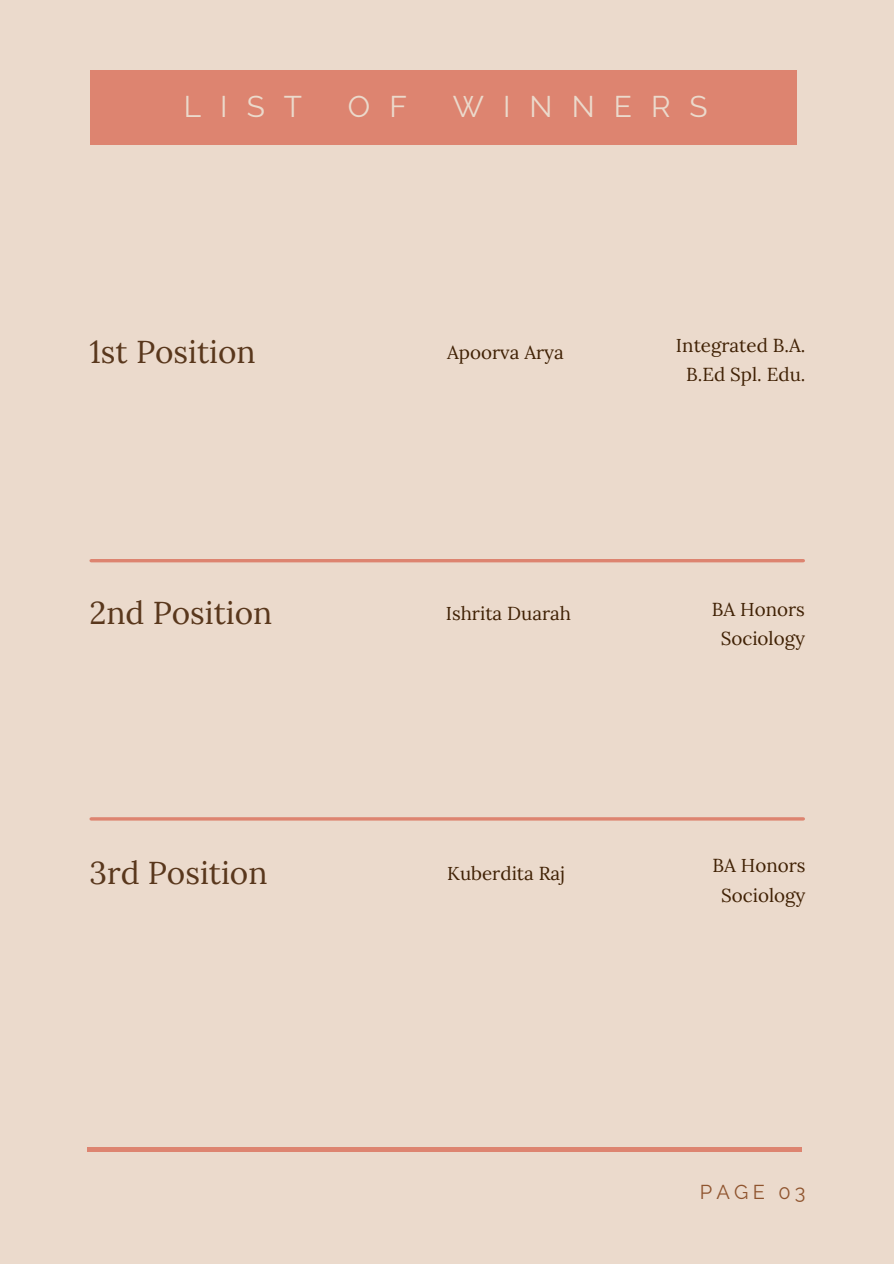
<style>
.page{position:relative;width:894px;height:1264px;background:#fff}
.page>*{position:absolute;margin:0;border:0;box-sizing:border-box;transform-origin:0 0}
.t1{font:31.5px "Lora";color:#59371c}
.t2{font:29.85px "Raleway";letter-spacing:.64em;color:#ebdacc}
.t3{font:19.95px "Raleway";letter-spacing:.21em;color:#8f542e}
.t4{font:18.75px/29.2px "Lora";color:#402104;text-align:center}
</style>
<div class="page">
<div style="left:0;top:0;width:893px;height:1263px;background:#ebdacc"></div>
<div style="left:91px;top:70px;width:706px;height:75px;background:#dd8470"></div>
<hr style="left:91px;top:559px;width:712px;height:3px;background:#dd8470">
<hr style="left:91px;top:817px;width:712px;height:3px;background:#dd8470">
<hr style="left:87px;top:1147px;width:714px;height:3px;background:#dd8470">
<p class="t2" style="left:184px;top:89px;width:120px">LIST</p>
<p class="t2" style="left:348px;top:89px;width:61px">O F</p>
<p class="t2" style="left:452px;top:89px;width:256px">WINNERS</p>
<p class="t1" style="left:89px;top:331px;width:168px">1st Position</p>
<p class="t4" style="left:447px;top:338px;width:118px">Apoorva Arya</p>
<p class="t4" style="left:675px;top:330px;width:131px">Integrated B.A.<br>B.Ed Spl. Edu.</p>
<p class="t1" style="left:89px;top:592px;width:184px">2nd Position</p>
<p class="t4" style="left:445px;top:598px;width:127px">Ishrita Duarah</p>
<p class="t4" style="left:711px;top:594px;width:95px">BA Honors</p>
<p class="t4" style="left:720px;top:624px;width:86px">Sociology</p>
<p class="t1" style="left:89px;top:852px;width:179px">3rd Position</p>
<p class="t4" style="left:447px;top:858px;width:119px">Kuberdita Raj</p>
<p class="t4" style="left:712px;top:850px;width:95px">BA Honors</p>
<p class="t4" style="left:721px;top:880px;width:86px">Sociology</p>
<p class="t3" style="left:699px;top:1180px;width:107px">PAGE 03</p>
</div>
